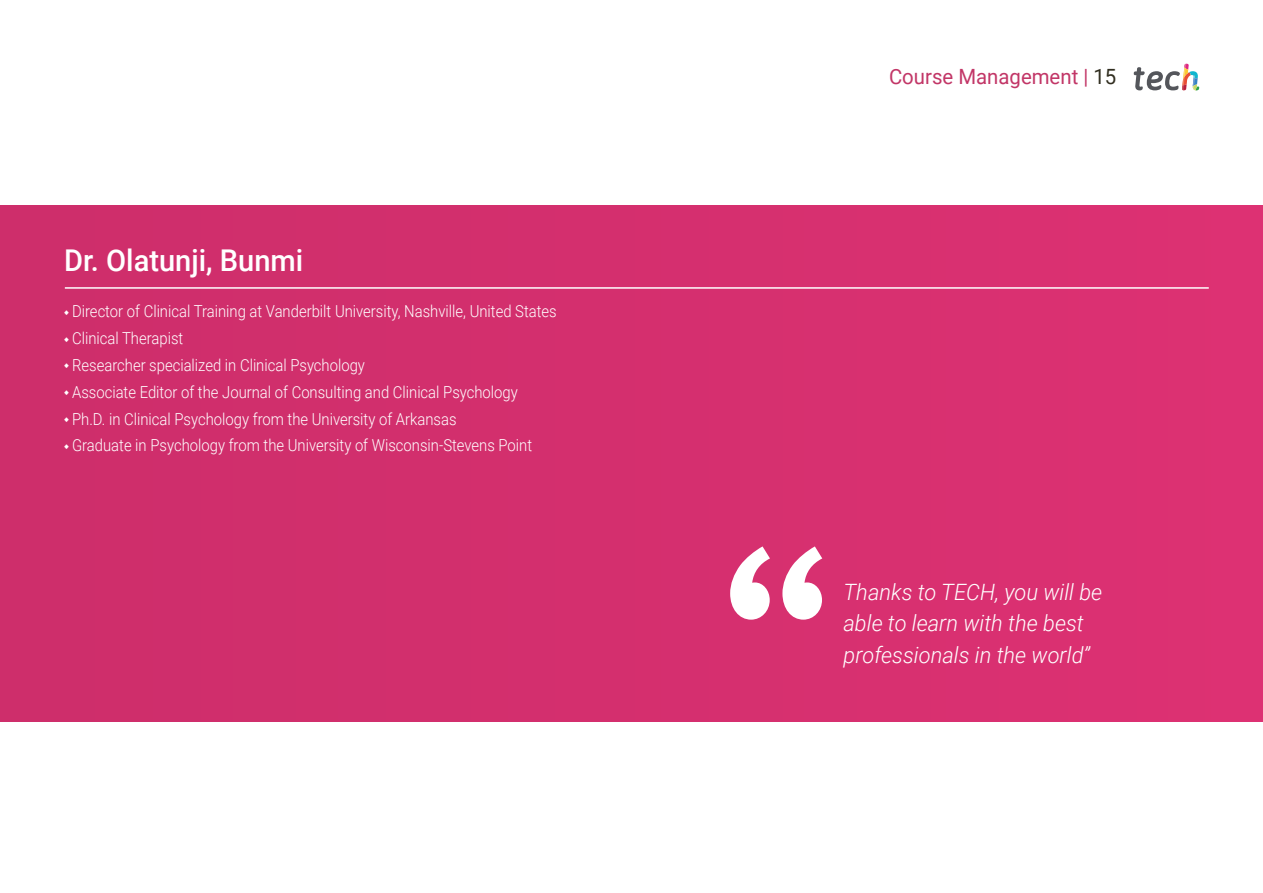
<style>
.page{position:relative;width:1263px;height:893px;background:#fff}
.page>*{position:absolute;margin:0;border:0;box-sizing:border-box;transform-origin:0 0}
.t1{font:500 30px "Roboto";color:#fff}
.t2{font:italic 300 22.5px/31.5px "Roboto";color:#fff}
.t3{font:21px "Roboto";color:#c23667}
.t4{font:300 16.5px/26.7px "Roboto";color:#fff;scale:.9 1}
.s1{color:#312e20}
</style>
<div class="page">
<div style="left:0;top:205px;width:1263px;height:516px;background:#d42f6e"></div>
<svg style="left:1134px;top:64px;width:65px;height:27px"></svg>
<hr style="left:65px;top:287px;width:1144px;height:2px;background:#fff">
<svg style="left:730px;top:546px;width:92px;height:74px"></svg>
<h1 class="t1" style="left:64px;top:239px;width:241px">Dr. Olatunji, Bunmi</h1>
<p class="t4" style="left:72px;top:298px;width:540px">Director of Clinical Training at Vanderbilt University, Nashville, United States Clinical Therapist<br>Researcher specialized in Clinical Psychology<br>Associate Editor of the Journal of Consulting and Clinical Psychology<br>Ph.D. in Clinical Psychology from the University of Arkansas<br>Graduate in Psychology from the University of Wisconsin-Stevens Point</p>
<p class="t3" style="left:889px;top:62px;width:229px">Course Management | <span class="s1">15</span></p>
<h2 class="t2" style="left:843px;top:575px;width:260px">Thanks to TECH, you will be able to learn with the best professionals in the world”</h2>
</div>
